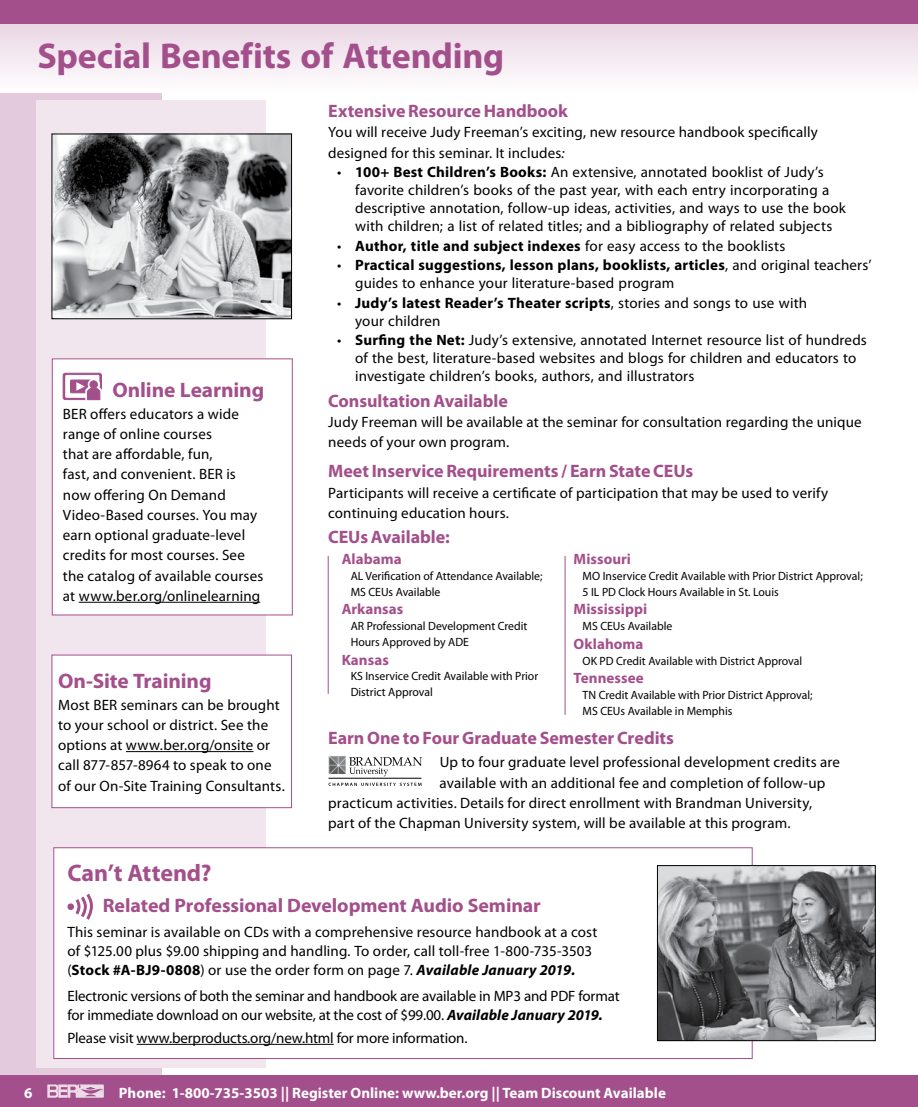
<style>
.page{position:relative;width:918px;height:1107px;background:#fff}
.page>*{position:absolute;margin:0;border:0;box-sizing:border-box;transform-origin:0 0}
.t1{font:700 36px "Myriad Pro";letter-spacing:-.005em;color:#a34f8b}
.t2{font:700 24px "Myriad Pro";letter-spacing:-.005em;color:#a34f8b}
.t3{font:700 21px "Myriad Pro";letter-spacing:-.005em;color:#a34f8b}
.t4{font:700 19.5px "Myriad Pro";letter-spacing:-.005em;color:#a34f8b}
.t5{font:700 18px "Myriad Pro";letter-spacing:-.005em;color:#a34f8b}
.t6{font:15px/20.2px "Myriad Pro";letter-spacing:.01em;color:#000}
.t7{font:15px/18.8px "Myriad Pro";letter-spacing:-.01em;color:#000}
.t8{font:700 15px "Myriad Pro";color:#fff}
.t9{font:700 15px "Myriad Pro";letter-spacing:.015em;color:#000}
.t10{font:700 15px "Myriad Pro";letter-spacing:.005em;color:#a34f8b}
.t11{font:12px/15.8px "Myriad Pro";color:#000}
.s1{font-style:italic}
.s2{font-weight:700}
.s3{font-weight:400}
.s4{font-weight:700;font-style:italic}
</style>
<div class="page">
<div style="left:0;top:0;width:162px;height:1107px;background:#e3cadc"></div>
<div style="left:0;top:1076px;width:918px;height:31px;background:#a34f8b"></div>
<svg style="left:47px;top:1084px;width:57px;height:14px"></svg>
<svg style="left:0;top:24px;width:918px;height:68px"></svg>
<div style="left:0;top:0;width:918px;height:24px;background:#a34f8b"></div>
<div style="left:36px;top:101px;width:230px;height:967px;background:#f1e5ee"></div>
<div style="left:52px;top:359px;width:240px;height:256px;background:#fff"></div>
<hr style="left:79px;top:602px;width:181px;height:1px;background:#000">
<svg style="left:63px;top:373px;width:38px;height:27px"></svg>
<div style="left:63px;top:373px;width:39px;height:27px;border:1px solid #a34f8b;border-radius:2px"></div>
<svg style="left:66px;top:375px;width:33px;height:22px"></svg>
<div style="left:66px;top:375px;width:33px;height:22px;border:1px solid #fff"></div>
<div style="left:71px;top:380px;width:24px;height:13px;background:#a34f8b"></div>
<div style="left:70px;top:380px;width:25px;height:13px;border:1px solid #a34f8b"></div>
<div style="left:88px;top:379px;width:12px;height:11px;border:1px solid #fff;border-radius:50%"></div>
<div style="left:90px;top:381px;width:8px;height:7px;border:1px solid #a34f8b;border-radius:50%"></div>
<svg style="left:76px;top:382px;width:26px;height:18px"></svg>
<div style="left:52px;top:655px;width:240px;height:153px;background:#fff"></div>
<hr style="left:126px;top:751px;width:127px;height:1px;background:#000">
<div style="left:52px;top:655px;width:240px;height:153px;border:1px solid #a34f8b"></div>
<div style="left:54px;top:848px;width:698px;height:211px;background:#fff"></div>
<hr style="left:137px;top:1044px;width:197px;height:1px;background:#000">
<svg style="left:75px;top:893px;width:18px;height:27px"></svg>
<div style="left:67px;top:903px;width:7px;height:7px;background:#a34f8b;border-radius:50%"></div>
<div style="left:54px;top:848px;width:698px;height:211px;border:1px solid #a34f8b"></div>
<svg style="left:349px;top:757px;width:73px;height:19px"></svg>
<svg style="left:329px;top:783px;width:93px;height:3px"></svg>
<img style="left:328px;top:756px;width:18px;height:18px">
<hr style="left:329px;top:778px;width:93px;height:1px;background:#000">
<img style="left:659px;top:867px;width:214px;height:172px">
<div style="left:657px;top:865px;width:218px;height:176px;border:1px solid #000"></div>
<img style="left:54px;top:136px;width:236px;height:181px">
<div style="left:52px;top:134px;width:240px;height:185px;border:1px solid #000"></div>
<hr style="left:328px;top:556px;width:1px;height:138px;background:#a34f8b">
<hr style="left:565px;top:556px;width:1px;height:159px;background:#a34f8b">
<h1 class="t1" style="left:38px;top:32px;width:468px">Special Benefits of Attending</h1>
<p class="t5" style="left:328px;top:99px;width:241px">Extensive Resource Handbook</p>
<p class="t6" style="left:328px;top:122px;width:491px">You will receive Judy Freeman’s exciting, new resource handbook specifically designed for this seminar. It includes<span class="s1">:</span></p>
<p class="t6" style="left:355px;top:163px;width:492px;line-height:18px;text-indent:-18px">• <span class="s2">100+ Best Children’s Books:</span> An extensive, annotated booklist of Judy’s favorite children’s books of the past year, with each entry incorporating a descriptive annotation, follow‑up ideas, activities, and ways to use the book with children; a list of related titles; and a bibliography of related subjects</p>
<p class="t9" style="left:337px;top:236px;width:450px"><span class="s3">•</span> Author, title and subject indexes <span class="s3">for easy access to the booklists</span></p>
<p class="t6" style="left:355px;top:256px;width:518px;line-height:18px;text-indent:-18px">• <span class="s2">Practical suggestions, lesson plans, booklists, articles</span>, and original teachers’ guides to enhance your literature‑based program</p>
<p class="t6" style="left:355px;top:293px;width:453px;line-height:18px;text-indent:-18px">• <span class="s2">Judy’s latest Reader’s Theater scripts</span>, stories and songs to use with your children</p>
<p class="t6" style="left:355px;top:331px;width:513px;line-height:18px;text-indent:-18px">• <span class="s2">Surfing the Net:</span> Judy’s extensive, annotated Internet resource list of hundreds of the best, literature-based websites and blogs for children and educators to investigate children’s books, authors, and illustrators</p>
<p class="t5" style="left:328px;top:389px;width:181px">Consultation Available</p>
<p class="t6" style="left:328px;top:412px;width:535px">Judy Freeman will be available at the seminar for consultation regarding the unique needs of your own program.</p>
<h3 class="t3" style="left:112px;top:376px;width:153px">Online Learning</h3>
<p class="t6" style="left:63px;top:403px;width:202px">BER offers educators a wide range of online courses<br>that are affordable, fun,<br>fast, and convenient. BER is now offering On Demand<br>Video‑Based courses. You may earn optional graduate‑level credits for most courses. See the catalog of available courses at www.ber.org/onlinelearning</p>
<p class="t5" style="left:328px;top:459px;width:367px">Meet Inservice Requirements / Earn State CEUs</p>
<p class="t6" style="left:328px;top:482px;width:502px">Participants will receive a certificate of participation that may be used to verify continuing education hours.</p>
<p class="t5" style="left:328px;top:525px;width:123px">CEUs Available:</p>
<p class="t10" style="left:342px;top:549px;width:61px">Alabama</p>
<p class="t11" style="left:351px;top:568px;width:193px">AL Verification of Attendance Available;<br>MS CEUs Available</p>
<p class="t10" style="left:342px;top:600px;width:63px">Arkansas</p>
<p class="t11" style="left:351px;top:618px;width:178px">AR Professional Development Credit<br>Hours Approved by ADE</p>
<p class="t10" style="left:342px;top:650px;width:49px">Kansas</p>
<p class="t11" style="left:351px;top:668px;width:189px">KS Inservice Credit Available with Prior<br>District Approval</p>
<p class="t10" style="left:574px;top:549px;width:59px">Missouri</p>
<p class="t11" style="left:583px;top:568px;width:282px">MO Inservice Credit Available with Prior District Approval;<br>5 IL PD Clock Hours Available in St. Louis</p>
<p class="t10" style="left:574px;top:600px;width:75px">Mississippi</p>
<p class="t11" style="left:583px;top:618px;width:91px">MS CEUs Available</p>
<p class="t10" style="left:574px;top:634px;width:71px">Oklahoma</p>
<p class="t11" style="left:583px;top:653px;width:221px">OK PD Credit Available with District Approval</p>
<p class="t10" style="left:574px;top:669px;width:72px">Tennessee</p>
<p class="t11" style="left:583px;top:687px;width:232px">TN Credit Available with Prior District Approval;<br>MS CEUs Available in Memphis</p>
<p class="t5" style="left:328px;top:726px;width:347px">Earn One to Four Graduate Semester Credits</p>
<p class="t6" style="left:440px;top:752px;width:402px">Up to four graduate level professional development credits are</p>
<p class="t6" style="left:440px;top:772px;width:387px">available with an additional fee and completion of follow‑up</p>
<p class="t6" style="left:328px;top:792px;width:485px">practicum activities. Details for direct enrollment with Brandman University,</p>
<p class="t6" style="left:328px;top:813px;width:464px">part of the Chapman University system, will be available at this program.</p>
<h3 class="t3" style="left:58px;top:667px;width:155px">On‑Site Training</h3>
<p class="t6" style="left:58px;top:694px;width:228px">Most BER seminars can be brought to your school or district. See the options at www.ber.org/onsite or call 877‑857‑8964 to speak to one of our On‑Site Training Consultants.</p>
<h2 class="t2" style="left:67px;top:858px;width:145px">Can’t Attend?</h2>
<h3 class="t4" style="left:103px;top:893px;width:439px">Related Professional Development Audio Seminar</h3>
<p class="t6" style="left:67px;top:922px;width:531px;line-height:18.8px">This seminar is available on CDs with a comprehensive resource handbook at a cost of $125.00 plus $9.00 shipping and handling<span class="s1">.</span> To order, call toll‑free 1‑800‑735‑3503 (<span class="s2">Stock #A‑BJ9‑0808</span>) or use the order form on page 7. <span class="s4">Available January 2019.</span></p>
<p class="t7" style="left:67px;top:986px;width:554px">Electronic versions of both the seminar and handbook are available in MP3 and PDF format for immediate download on our website, at the cost of $99.00. <span class="s4">Available January 2019.</span></p>
<p class="t7" style="left:67px;top:1028px;width:402px">Please visit www.berproducts.org/new.html for more information.</p>
<p class="t8" style="left:24px;top:1083px;width:10px">6</p>
<p class="t8" style="left:119px;top:1083px;width:549px">Phone: 1-800-735-3503 || Register Online: www.ber.org || Team Discount Available</p>
</div>
